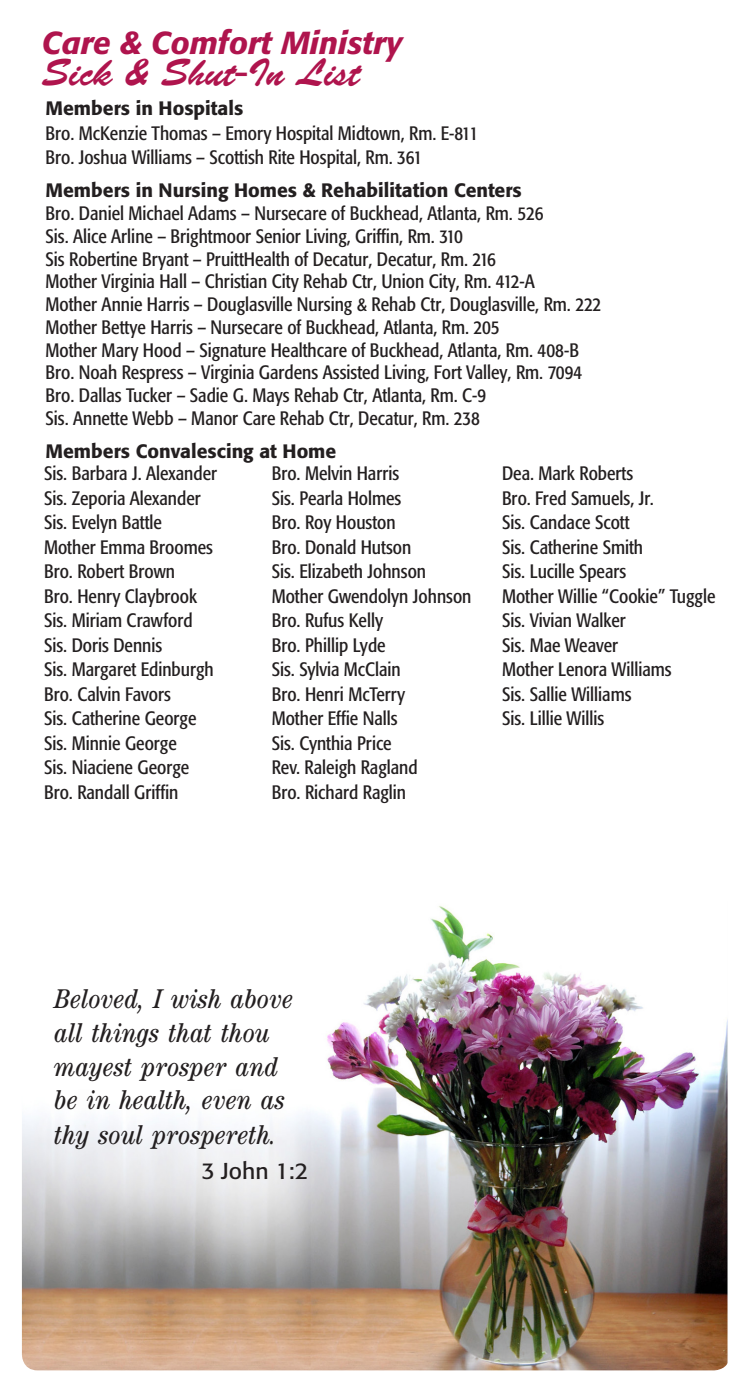
<style>
.page{position:relative;width:745px;height:1383px;background:#fff}
.page>*{position:absolute;margin:0;border:0;box-sizing:border-box;transform-origin:0 0}
.t1{font:38.5px "Brush Script";color:#af144d}
.t2{font:italic 500 31.5px "Formata";color:#af144d}
.t3{font:italic condensed 28px/33.9px "Century Itc T";color:#231f20}
.t4{font:22.75px "Formata";color:#231f20}
.t5{font:condensed 19.25px "Formata";color:#231f20}
.t6{font:500 19.25px "Formata";color:#231f20}
</style>
<div class="page">
<img style="left:22px;top:906px;width:706px;height:464px">
<p class="t2" style="left:42px;top:23px;width:362px">Care &amp; Comfort Ministry</p>
<p class="t1" style="left:42px;top:51px;width:320px">Sick &amp; Shut-In List</p>
<p class="t6" style="left:45px;top:96px;width:199px">Members in Hospitals</p>
<p class="t5" style="left:45px;top:121px;width:434px">Bro. McKenzie Thomas – Emory Hospital Midtown, Rm. E-811</p>
<p class="t5" style="left:45px;top:146px;width:378px">Bro. Joshua Williams – Scottish Rite Hospital, Rm. 361</p>
<p class="t6" style="left:45px;top:179px;width:478px">Members in Nursing Homes &amp; Rehabilitation Centers</p>
<p class="t5" style="left:45px;top:202px;width:499px">Bro. Daniel Michael Adams – Nursecare of Buckhead, Atlanta, Rm. 526</p>
<p class="t5" style="left:45px;top:225px;width:419px">Sis. Alice Arline – Brightmoor Senior Living, Griffin, Rm. 310</p>
<p class="t5" style="left:45px;top:247px;width:452px">Sis Robertine Bryant – PruittHealth of Decatur, Decatur, Rm. 216</p>
<p class="t5" style="left:45px;top:270px;width:491px">Mother Virginia Hall – Christian City Rehab Ctr, Union City, Rm. 412-A</p>
<p class="t5" style="left:45px;top:293px;width:557px">Mother Annie Harris – Douglasville Nursing &amp; Rehab Ctr, Douglasville, Rm. 222</p>
<p class="t5" style="left:45px;top:316px;width:456px">Mother Bettye Harris – Nursecare of Buckhead, Atlanta, Rm. 205</p>
<p class="t5" style="left:45px;top:338px;width:535px">Mother Mary Hood – Signature Healthcare of Buckhead, Atlanta, Rm. 408-B</p>
<p class="t5" style="left:45px;top:361px;width:538px">Bro. Noah Respress – Virginia Gardens Assisted Living, Fort Valley, Rm. 7094</p>
<p class="t5" style="left:45px;top:384px;width:442px">Bro. Dallas Tucker – Sadie G. Mays Rehab Ctr, Atlanta, Rm. C-9</p>
<p class="t5" style="left:45px;top:407px;width:436px">Sis. Annette Webb – Manor Care Rehab Ctr, Decatur, Rm. 238</p>
<p class="t6" style="left:45px;top:439px;width:292px">Members Convalescing at Home</p>
<p class="t5" style="left:44px;top:462px;width:174px">Sis. Barbara J. Alexander</p>
<p class="t5" style="left:44px;top:487px;width:158px">Sis. Zeporia Alexander</p>
<p class="t5" style="left:44px;top:511px;width:119px">Sis. Evelyn Battle</p>
<p class="t5" style="left:44px;top:536px;width:170px">Mother Emma Broomes</p>
<p class="t5" style="left:44px;top:560px;width:132px">Bro. Robert Brown</p>
<p class="t5" style="left:44px;top:585px;width:154px">Bro. Henry Claybrook</p>
<p class="t5" style="left:44px;top:609px;width:150px">Sis. Miriam Crawford</p>
<p class="t5" style="left:44px;top:634px;width:120px">Sis. Doris Dennis</p>
<p class="t5" style="left:44px;top:658px;width:171px">Sis. Margaret Edinburgh</p>
<p class="t5" style="left:44px;top:683px;width:128px">Bro. Calvin Favors</p>
<p class="t5" style="left:44px;top:707px;width:154px">Sis. Catherine George</p>
<p class="t5" style="left:44px;top:732px;width:134px">Sis. Minnie George</p>
<p class="t5" style="left:44px;top:756px;width:147px">Sis. Niaciene George</p>
<p class="t5" style="left:44px;top:781px;width:136px">Bro. Randall Griffin</p>
<p class="t5" style="left:272px;top:462px;width:129px">Bro. Melvin Harris</p>
<p class="t5" style="left:272px;top:487px;width:131px">Sis. Pearla Holmes</p>
<p class="t5" style="left:272px;top:511px;width:125px">Bro. Roy Houston</p>
<p class="t5" style="left:272px;top:536px;width:141px">Bro. Donald Hutson</p>
<p class="t5" style="left:272px;top:560px;width:156px">Sis. Elizabeth Johnson</p>
<p class="t5" style="left:272px;top:585px;width:201px">Mother Gwendolyn Johnson</p>
<p class="t5" style="left:272px;top:609px;width:113px">Bro. Rufus Kelly</p>
<p class="t5" style="left:272px;top:634px;width:115px">Bro. Phillip Lyde</p>
<p class="t5" style="left:272px;top:658px;width:131px">Sis. Sylvia McClain</p>
<p class="t5" style="left:272px;top:683px;width:135px">Bro. Henri McTerry</p>
<p class="t5" style="left:272px;top:707px;width:127px">Mother Effie Nalls</p>
<p class="t5" style="left:272px;top:732px;width:121px">Sis. Cynthia Price</p>
<p class="t5" style="left:272px;top:756px;width:147px">Rev. Raleigh Ragland</p>
<p class="t5" style="left:272px;top:781px;width:136px">Bro. Richard Raglin</p>
<p class="t5" style="left:502px;top:462px;width:133px">Dea. Mark Roberts</p>
<p class="t5" style="left:502px;top:487px;width:153px">Bro. Fred Samuels, Jr.</p>
<p class="t5" style="left:502px;top:511px;width:129px">Sis. Candace Scott</p>
<p class="t5" style="left:502px;top:536px;width:143px">Sis. Catherine Smith</p>
<p class="t5" style="left:502px;top:560px;width:126px">Sis. Lucille Spears</p>
<p class="t5" style="left:502px;top:585px;width:215px">Mother Willie “Cookie” Tuggle</p>
<p class="t5" style="left:502px;top:609px;width:125px">Sis. Vivian Walker</p>
<p class="t5" style="left:502px;top:634px;width:118px">Sis. Mae Weaver</p>
<p class="t5" style="left:502px;top:658px;width:171px">Mother Lenora Williams</p>
<p class="t5" style="left:502px;top:683px;width:131px">Sis. Sallie Williams</p>
<p class="t5" style="left:502px;top:707px;width:104px">Sis. Lillie Willis</p>
<p class="t3" style="left:54px;top:982px;width:240px">Beloved, I wish above all things that thou mayest prosper and be in health, even as thy soul prospereth.</p>
<p class="t4" style="left:201px;top:1157px;width:108px">3 John 1:2</p>
</div>
